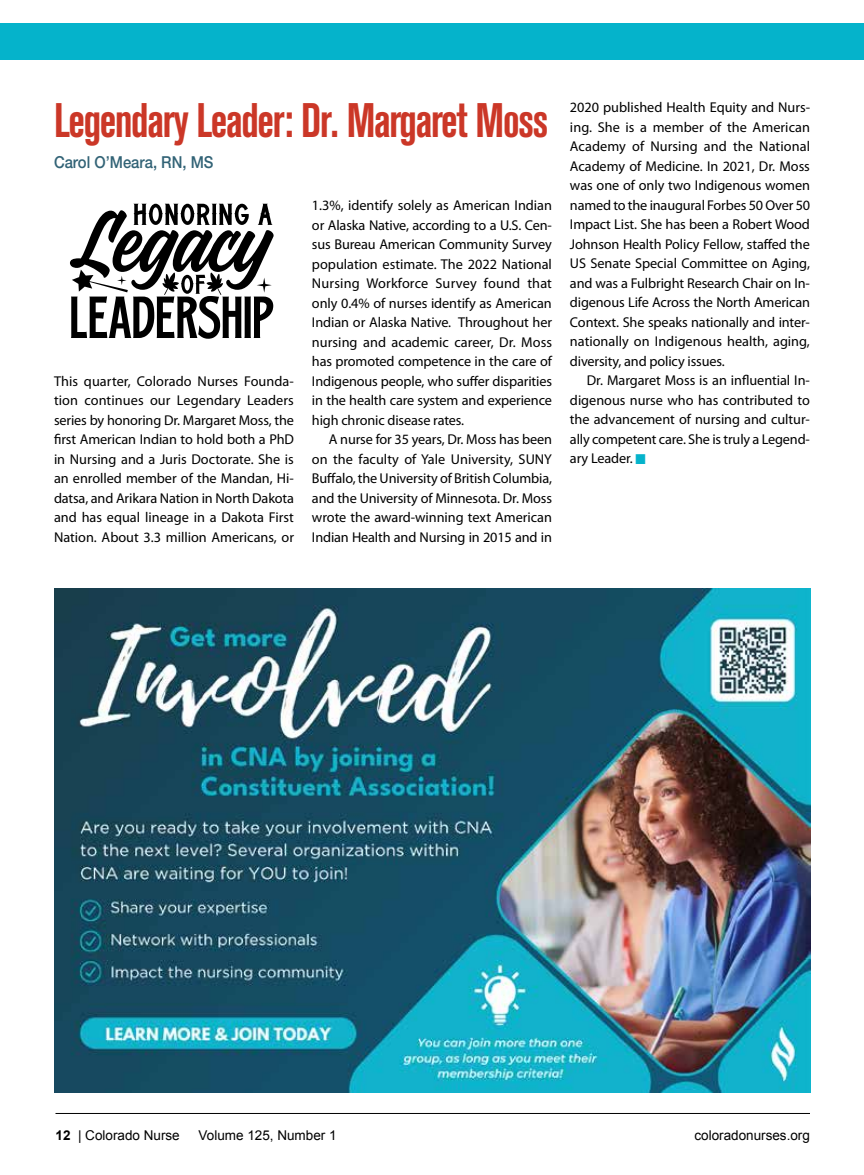
<style>
.page{position:relative;width:864px;height:1175px;background:#fff}
.page>*{position:absolute;margin:0;border:0;box-sizing:border-box;transform-origin:0 0}
.t1{font:700 condensed 48px "Akzidenz Grotesk BE";letter-spacing:-.03em;color:#cb3727;scale:.87 1}
.t2{font:500 16.5px "Helvetica Neue LT Std";color:#326376;scale:.9 1}
.t3{font:14.25px/19.5px "Myriad Pro";letter-spacing:-.01em;color:#000;text-align:justify}
.t4{font:13.5px "Arial";color:#000}
.s1{color:#05b3cb}
.s2{font-weight:700}
</style>
<div class="page">
<div style="left:0;top:23px;width:864px;height:36px;background:#05b3cb"></div>
<hr style="left:56px;top:1113px;width:754px;height:1px;background:#000">
<img style="left:54px;top:588px;width:757px;height:504px">
<svg style="left:70px;top:203px;width:204px;height:136px"></svg>
<h1 class="t1" style="left:54px;top:92px;width:570px">Legendary Leader: Dr. Margaret Moss</h1>
<p class="t2" style="left:54px;top:152px;width:179px">Carol O’Meara, RN, MS</p>
<p class="t3" style="left:54px;top:371px;width:242px">This quarter, Colorado Nurses Founda&shy;tion continues our Legendary Leaders series by honoring Dr. Margaret Moss, the first American Indian to hold both a PhD in Nursing and a Juris Doctorate. She is an enrolled member of the Mandan, Hi&shy;datsa, and Arikara Nation in North Dakota and has equal lineage in a Dakota First Nation. About 3.3 million Americans, or</p>
<p class="t3" style="left:312px;top:196px;width:242px">1.3%, identify solely as American Indian or Alaska Native, according to a U.S. Cen&shy;sus Bureau American Community Survey population estimate. The 2022 National Nursing Workforce Survey found that only 0.4% of nurses identify as American Indian or Alaska Native. Throughout her nursing and academic career, Dr. Moss has promoted competence in the care of Indigenous people, who suffer disparities in the health care system and experience high chronic disease rates.</p>
<p class="t3" style="left:312px;top:430px;width:242px;text-indent:17px">A nurse for 35 years, Dr. Moss has been on the faculty of Yale University, SUNY Buffalo, the University of British Columbia, and the University of Minnesota. Dr. Moss wrote the award-winning text American Indian Health and Nursing in 2015 and in</p>
<p class="t3" style="left:570px;top:98px;width:242px">2020 published Health Equity and Nurs&shy;ing. She is a member of the American Academy of Nursing and the National Academy of Medicine. In 2021, Dr. Moss was one of only two Indigenous women named to the inaugural Forbes 50 Over 50<br>Impact List. She has been a Robert Wood Johnson Health Policy Fellow, staffed the US Senate Special Committee on Aging, and was a Fulbright Research Chair on In&shy;digenous Life Across the North American Context. She speaks nationally and inter&shy;nationally on Indigenous health, aging, diversity, and policy issues.</p>
<p class="t3" style="left:570px;top:371px;width:241px;text-indent:17px">Dr. Margaret Moss is an influential In&shy;digenous nurse who has contributed to the advancement of nursing and cultur&shy;ally competent care. She is truly a Legend&shy;ary Leader. <span class="s1">■</span></p>
<p class="t4" style="left:56px;top:1126px;width:126px"><span class="s2">12</span> | Colorado Nurse</p>
<p class="t4" style="left:199px;top:1126px;width:140px">Volume 125, Number 1</p>
<p class="t4" style="left:694px;top:1126px;width:117px">coloradonurses.org</p>
</div>
